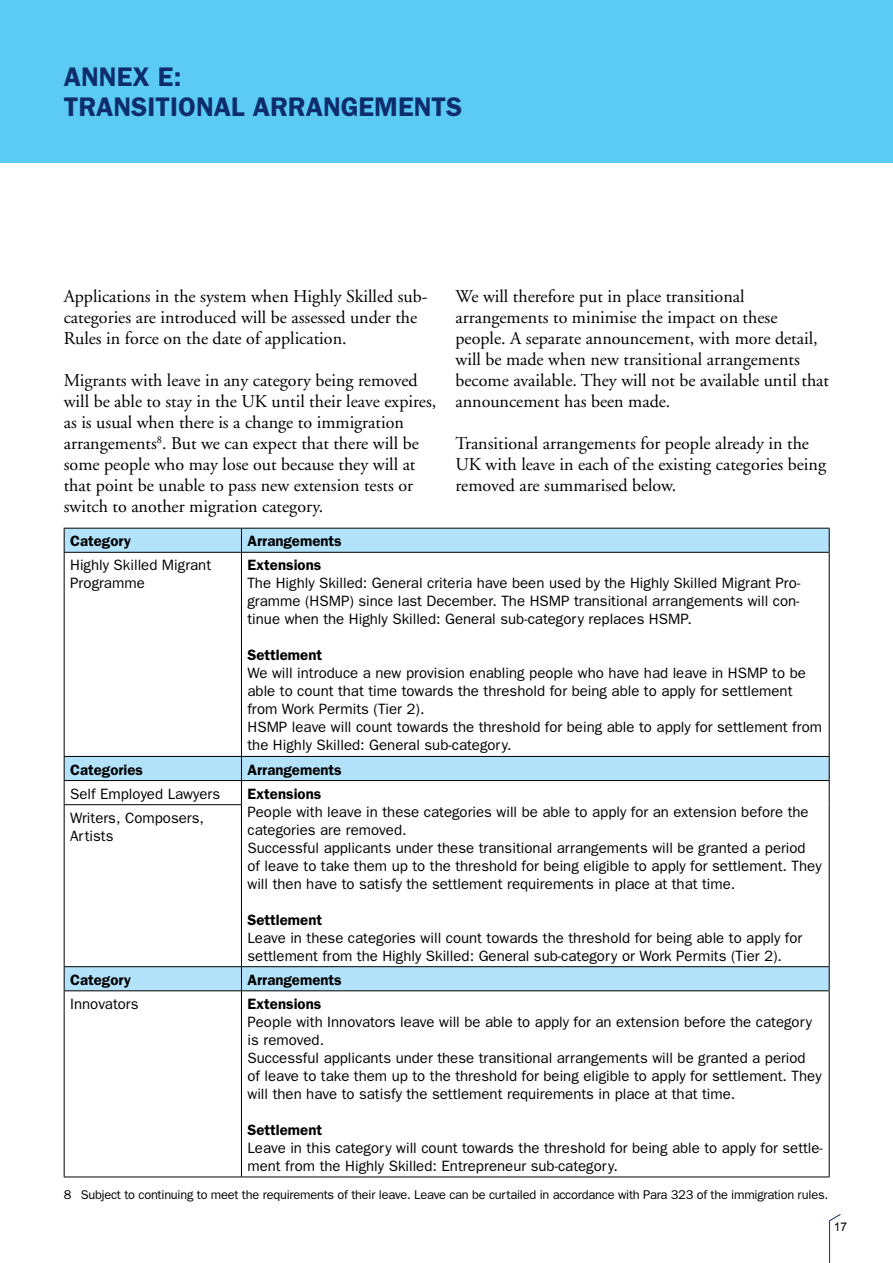
<style>
.page{position:relative;width:893px;height:1263px;background:#fff}
.page>*{position:absolute;margin:0;border:0;box-sizing:border-box;transform-origin:0 0}
.t1{font:600 27px/30px "Franklin Gothic";color:#0e2d6d}
.t2{font:18px/21px "Adobe Garamond";color:#000}
.t3{font:15px/18px "Franklin Gothic";color:#000}
.t4{font:600 15px "Franklin Gothic";color:#000}
.t5{font:12.75px "Franklin Gothic";letter-spacing:-.02em;color:#000}
.t6{font:12px "Arial";color:#000}
</style>
<div class="page">
<hr style="left:829px;top:1220px;width:1px;height:43px;background:#0e2d6d">
<svg style="left:829px;top:1214px;width:12px;height:8px"></svg>
<div style="left:0;top:0;width:893px;height:162px;background:#5bcbf5"></div>
<svg style="left:65px;top:529px;width:764px;height:461px"></svg>
<hr style="left:64px;top:528px;width:177px;height:1px;background:#000">
<svg style="left:64px;top:528px;width:1px;height:24px"></svg>
<hr style="left:241px;top:528px;width:589px;height:1px;background:#000">
<svg style="left:241px;top:528px;width:1px;height:24px"></svg>
<svg style="left:829px;top:528px;width:1px;height:24px"></svg>
<hr style="left:64px;top:553px;width:1px;height:203px;background:#000">
<hr style="left:241px;top:553px;width:1px;height:203px;background:#000">
<hr style="left:829px;top:553px;width:1px;height:203px;background:#000">
<hr style="left:64px;top:756px;width:177px;height:1px;background:#000">
<hr style="left:241px;top:756px;width:589px;height:1px;background:#000">
<svg style="left:64px;top:757px;width:1px;height:47px"></svg>
<svg style="left:241px;top:757px;width:1px;height:47px"></svg>
<svg style="left:829px;top:757px;width:1px;height:48px"></svg>
<hr style="left:64px;top:805px;width:1px;height:161px;background:#000">
<hr style="left:241px;top:805px;width:1px;height:161px;background:#000">
<hr style="left:829px;top:805px;width:1px;height:161px;background:#000">
<hr style="left:64px;top:966px;width:177px;height:1px;background:#000">
<svg style="left:64px;top:967px;width:1px;height:23px"></svg>
<hr style="left:241px;top:966px;width:589px;height:1px;background:#000">
<svg style="left:241px;top:967px;width:1px;height:23px"></svg>
<svg style="left:829px;top:967px;width:1px;height:23px"></svg>
<hr style="left:64px;top:991px;width:1px;height:185px;background:#000">
<hr style="left:241px;top:991px;width:1px;height:185px;background:#000">
<hr style="left:829px;top:991px;width:1px;height:185px;background:#000">
<hr style="left:64px;top:552px;width:177px;height:1px;background:#000">
<hr style="left:241px;top:552px;width:589px;height:1px;background:#000">
<hr style="left:64px;top:780px;width:177px;height:1px;background:#000">
<hr style="left:241px;top:780px;width:589px;height:1px;background:#000">
<hr style="left:64px;top:804px;width:178px;height:1px;background:#000">
<hr style="left:64px;top:990px;width:177px;height:1px;background:#000">
<hr style="left:241px;top:990px;width:589px;height:1px;background:#000">
<hr style="left:64px;top:1176px;width:177px;height:1px;background:#000">
<hr style="left:241px;top:1176px;width:589px;height:1px;background:#000">
<h1 class="t1" style="left:64px;top:61px;width:400px">ANNEX E:<br>TRANSITIONAL ARRANGEMENTS</h1>
<p class="t2" style="left:64px;top:287px;width:365px">Applications in the system when Highly Skilled sub&shy;categories are introduced will be assessed under the<br>Rules in force on the date of application.</p>
<p class="t2" style="left:64px;top:371px;width:374px">Migrants with leave in any category being removed will be able to stay in the UK until their leave expires, as is usual when there is a change to immigration arrangements<sup>8</sup>. But we can expect that there will be some people who may lose out because they will at that point be unable to pass new extension tests or switch to another migration category.</p>
<p class="t2" style="left:455px;top:287px;width:375px">We will therefore put in place transitional arrangements to minimise the impact on these people. A separate announcement, with more detail, will be made when new transitional arrangements become available. They will not be available until that announcement has been made.</p>
<p class="t2" style="left:455px;top:434px;width:372px">Transitional arrangements for people already in the<br>UK with leave in each of the existing categories being removed are summarised below.</p>
<p class="t4" style="left:70px;top:532px;width:63px">Category</p>
<p class="t4" style="left:247px;top:532px;width:96px">Arrangements</p>
<p class="t3" style="left:70px;top:556px;width:142px">Highly Skilled Migrant<br>Programme</p>
<p class="t4" style="left:247px;top:556px;width:75px">Extensions</p>
<p class="t3" style="left:247px;top:574px;width:554px;text-align:justify">The Highly Skilled: General criteria have been used by the Highly Skilled Migrant Pro&shy;gramme (HSMP) since last December. The HSMP transitional arrangements will con&shy;tinue when the Highly Skilled: General sub-category replaces HSMP.</p>
<p class="t4" style="left:247px;top:646px;width:76px">Settlement</p>
<p class="t3" style="left:247px;top:664px;width:576px">We will introduce a new provision enabling people who have had leave in HSMP to be able to count that time towards the threshold for being able to apply for settlement from Work Permits (Tier 2).<br>HSMP leave will count towards the threshold for being able to apply for settlement from the Highly Skilled: General sub-category.</p>
<p class="t4" style="left:70px;top:760px;width:74px">Categories</p>
<p class="t4" style="left:247px;top:760px;width:96px">Arrangements</p>
<p class="t3" style="left:70px;top:784px;width:151px">Self Employed Lawyers</p>
<p class="t4" style="left:247px;top:785px;width:75px">Extensions</p>
<p class="t3" style="left:247px;top:802px;width:576px">People with leave in these categories will be able to apply for an extension before the categories are removed.<br>Successful applicants under these transitional arrangements will be granted a period of leave to take them up to the threshold for being eligible to apply for settlement. They will then have to satisfy the settlement requirements in place at that time.</p>
<p class="t4" style="left:247px;top:911px;width:76px">Settlement</p>
<p class="t3" style="left:247px;top:928px;width:556px">Leave in these categories will count towards the threshold for being able to apply for settlement from the Highly Skilled: General sub-category or Work Permits (Tier 2).</p>
<p class="t3" style="left:70px;top:808px;width:135px">Writers, Composers,<br>Artists</p>
<p class="t4" style="left:70px;top:971px;width:63px">Category</p>
<p class="t4" style="left:247px;top:971px;width:96px">Arrangements</p>
<p class="t3" style="left:70px;top:994px;width:70px">Innovators</p>
<p class="t4" style="left:247px;top:995px;width:75px">Extensions</p>
<p class="t3" style="left:247px;top:1012px;width:576px">People with Innovators leave will be able to apply for an extension before the category is removed.<br>Successful applicants under these transitional arrangements will be granted a period of leave to take them up to the threshold for being eligible to apply for settlement. They will then have to satisfy the settlement requirements in place at that time.</p>
<p class="t4" style="left:247px;top:1121px;width:76px">Settlement</p>
<p class="t3" style="left:247px;top:1138px;width:577px">Leave in this category will count towards the threshold for being able to apply for settle&shy;ment from the Highly Skilled: Entrepreneur sub-category.</p>
<p class="t5" style="left:64px;top:1187px;width:766px">8 Subject to continuing to meet the requirements of their leave. Leave can be curtailed in accordance with Para 323 of the immigration rules.</p>
<p class="t6" style="left:834px;top:1220px;width:15px">17</p>
</div>
